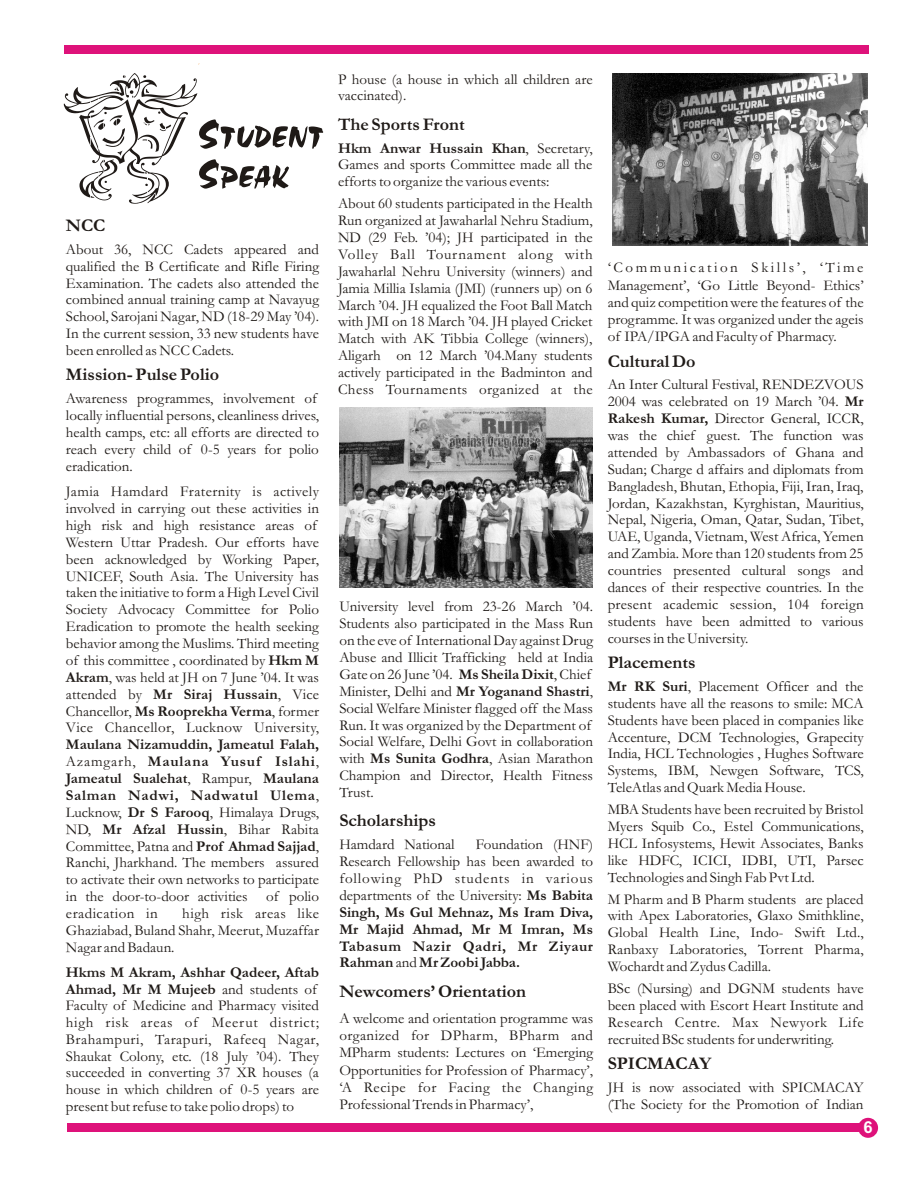
<style>
.page{position:relative;width:918px;height:1188px;background:#fff}
.page>*{position:absolute;margin:0;border:0;box-sizing:border-box;transform-origin:0 0}
.t1{font:700 18px "Garamond";color:#1f1a17}
.t2{font:700 16.5px "Arial";color:#fff}
.t3{font:15px/16.8px "Garamond";color:#1f1a17;text-align:justify}
.s1{font-weight:700}
</style>
<div class="page">
<div style="left:64px;top:46px;width:805px;height:8px;background:#de127a"></div>
<div style="left:858px;top:1118px;width:20px;height:20px;background:#de127a;border-radius:50%"></div>
<div style="left:67px;top:1124px;width:801px;height:8px;background:#de127a"></div>
<svg style="left:64px;top:73px;width:259px;height:131px"></svg>
<img style="left:339px;top:408px;width:253px;height:180px">
<img style="left:613px;top:74px;width:255px;height:172px">
<p class="t1" style="left:66px;top:219px;width:41px">NCC</p>
<p class="t3" style="left:66px;top:242px;width:255px">About 36, NCC Cadets appeared and qualified the B Certificate and Rifle Firing Examination. The cadets also attended the combined annual training camp at Navayug School, Sarojani Nagar, ND (18-29 May ’04).<br>In the current session, 33 new students have been enrolled as NCC Cadets.</p>
<p class="t1" style="left:66px;top:369px;width:155px">Mission- Pulse Polio</p>
<p class="t3" style="left:66px;top:392px;width:255px;text-align:left">Awareness programmes, involvement of locally influential persons, cleanliness drives, health camps, etc: all efforts are directed to reach every child of 0-5 years for polio eradication.</p>
<p class="t3" style="left:66px;top:485px;width:255px;text-align:left">Jamia Hamdard Fraternity is actively involved in carrying out these activities in high risk and high resistance areas of Western Uttar Pradesh. Our efforts have been acknowledged by Working Paper, UNICEF, South Asia. The University has taken the initiative to form a High Level Civil Society Advocacy Committee for Polio Eradication to promote the health seeking behavior among the Muslims. Third meeting of this committee , coordinated by <span class="s1">Hkm M Akram</span>, was held at JH on 7 June ’04. It was attended by <span class="s1">Mr Siraj Hussain</span>, Vice Chancellor, <span class="s1">Ms Rooprekha Verma</span>, former Vice Chancellor, Lucknow University,</p>
<p class="t3" style="left:66px;top:738px;width:255px"><span class="s1">Maulana Nizamuddin, Jameatul Falah, </span>Azamgarh, <span class="s1">Maulana Yusuf Islahi</span>, <span class="s1">Jameatul Sualehat</span>, Rampur, <span class="s1">Maulana Salman Nadwi, Nadwatul Ulema</span>, Lucknow, <span class="s1">Dr S Farooq</span>, Himalaya Drugs, ND, <span class="s1">Mr Afzal Hussin</span>, Bihar Rabita Committee, Patna and <span class="s1">Prof Ahmad Sajjad</span>, Ranchi, Jharkhand. The members assured to activate their own networks to participate in the door-to-door activities of polio eradication in</p>
<p class="t3" style="left:66px;top:907px;width:255px;text-indent:116px">high risk areas like Ghaziabad, Buland Shahr, Meerut, Muzaffar Nagar and Badaun.</p>
<p class="t3" style="left:66px;top:966px;width:255px;text-align:left"><span class="s1">Hkms M Akram, Ashhar Qadeer, Aftab Ahmad, Mr M Mujeeb</span> and students of Faculty of Medicine and Pharmacy visited high risk areas of Meerut district; Brahampuri, Tarapuri, Rafeeq Nagar, Shaukat Colony, etc. (18 July ’04). They succeeded in converting 37 XR houses (a house in which children of 0-5 years are present but refuse to take polio drops) to</p>
<p class="t3" style="left:338px;top:72px;width:256px">P house (a house in which all children are vaccinated).</p>
<p class="t1" style="left:338px;top:118px;width:128px">The Sports Front</p>
<p class="t3" style="left:338px;top:141px;width:256px"><span class="s1">Hkm Anwar Hussain Khan</span>, Secretary, Games and sports Committee made all the efforts to organize the various events:</p>
<p class="t3" style="left:338px;top:197px;width:256px">About 60 students participated in the Health Run organized at Jawaharlal Nehru Stadium, ND (29 Feb. ’04); JH participated in the Volley Ball Tournament along with Jawaharlal Nehru University (winners) and Jamia Millia Islamia (JMI) (runners up) on 6<br>March ’04. JH equalized the Foot Ball Match with JMI on 18 March ’04. JH played Cricket Match with AK Tibbia College (winners), Aligarh on 12 March ’04.Many students actively participated in the Badminton and Chess Tournaments organized at the</p>
<p class="t3" style="left:339px;top:600px;width:255px;text-align:left">University level from 23-26 March ’04.<br>Students also participated in the Mass Run on the eve of International Day against Drug Abuse and Illicit Trafficking held at India Gate on 26 June ’04. <span class="s1">Ms Sheila Dixit</span>, Chief Minister, Delhi and <span class="s1">Mr Yoganand Shastri</span>, Social Welfare Minister flagged off the Mass Run. It was organized by the Department of Social Welfare, Delhi Govt in collaboration with <span class="s1">Ms Sunita Godhra</span>, Asian Marathon Champion and Director, Health Fitness Trust.</p>
<p class="t1" style="left:339px;top:815px;width:98px">Scholarships</p>
<p class="t3" style="left:339px;top:838px;width:117px">Hamdard National</p>
<p class="t3" style="left:339px;top:838px;width:255px;text-indent:137px">Foundation (HNF)<br>Research Fellowship has been awarded to following PhD students in various departments of the University: <span class="s1">Ms Babita Singh, Ms Gul Mehnaz, Ms Iram Diva, Mr Majid Ahmad, Mr M Imran, Ms Tabasum Nazir Qadri, Mr Ziyaur Rahman</span> and <span class="s1">Mr Zoobi Jabba.</span></p>
<p class="t1" style="left:339px;top:985px;width:188px">Newcomers’ Orientation</p>
<p class="t3" style="left:339px;top:1012px;width:255px;line-height:17.2px">A welcome and orientation programme was organized for DPharm, BPharm and MPharm students: Lectures on ‘Emerging Opportunities for Profession of Pharmacy’, ‘A Recipe for Facing the Changing Professional Trends in Pharmacy’,</p>
<p class="t3" style="left:608px;top:261px;width:258px;line-height:17.2px">‘Communication Skills’, ‘Time Management’, ‘Go Little Beyond- Ethics’ and quiz competition were the features of the programme. It was organized under the ageis of IPA/IPGA and Faculty of Pharmacy.</p>
<p class="t1" style="left:608px;top:355px;width:89px">Cultural Do</p>
<p class="t3" style="left:608px;top:378px;width:258px">An Inter Cultural Festival, RENDEZVOUS 2004 was celebrated on 19 March ’04. <span class="s1">Mr Rakesh Kumar,</span> Director General, ICCR, was the chief guest. The function was attended by Ambassadors of Ghana and Sudan; Charge d affairs and diplomats from Bangladesh, Bhutan, Ethopia, Fiji, Iran, Iraq, Jordan, Kazakhstan, Kyrghistan, Mauritius, Nepal, Nigeria, Oman, Qatar, Sudan, Tibet, UAE, Uganda, Vietnam, West Africa, Yemen and Zambia. More than 120 students from 25 countries presented cultural songs and dances of their respective countries. In the present academic session, 104 foreign students have been admitted to various courses in the University.</p>
<p class="t1" style="left:608px;top:656px;width:89px">Placements</p>
<p class="t3" style="left:608px;top:679px;width:258px"><span class="s1">Mr RK Suri</span>, Placement Officer and the students have all the reasons to smile: MCA Students have been placed in companies like Accenture, DCM Technologies, Grapecity India, HCL Technologies , Hughes Software Systems, IBM, Newgen Software, TCS, TeleAtlas and Quark Media House.</p>
<p class="t3" style="left:608px;top:803px;width:257px">MBA Students have been recruited by Bristol Myers Squib Co., Estel Communications, HCL Infosystems, Hewit Associates, Banks like HDFC, ICICI, IDBI, UTI, Parsec Technologies and Singh Fab Pvt Ltd.</p>
<p class="t3" style="left:608px;top:892px;width:258px">M Pharm and B Pharm students are placed with Apex Laboratories, Glaxo Smithkline, Global Health Line, Indo- Swift Ltd., Ranbaxy Laboratories, Torrent Pharma, Wochardt and Zydus Cadilla.</p>
<p class="t3" style="left:608px;top:982px;width:258px">BSc (Nursing) and DGNM students have been placed with Escort Heart Institute and Research Centre. Max Newyork Life recruited BSc students for underwriting.</p>
<p class="t1" style="left:608px;top:1057px;width:105px">SPICMACAY</p>
<p class="t3" style="left:608px;top:1081px;width:257px">JH is now associated with SPICMACAY (The Society for the Promotion of Indian</p>
<p class="t2" style="left:864px;top:1121px;width:11px">6</p>
</div>
